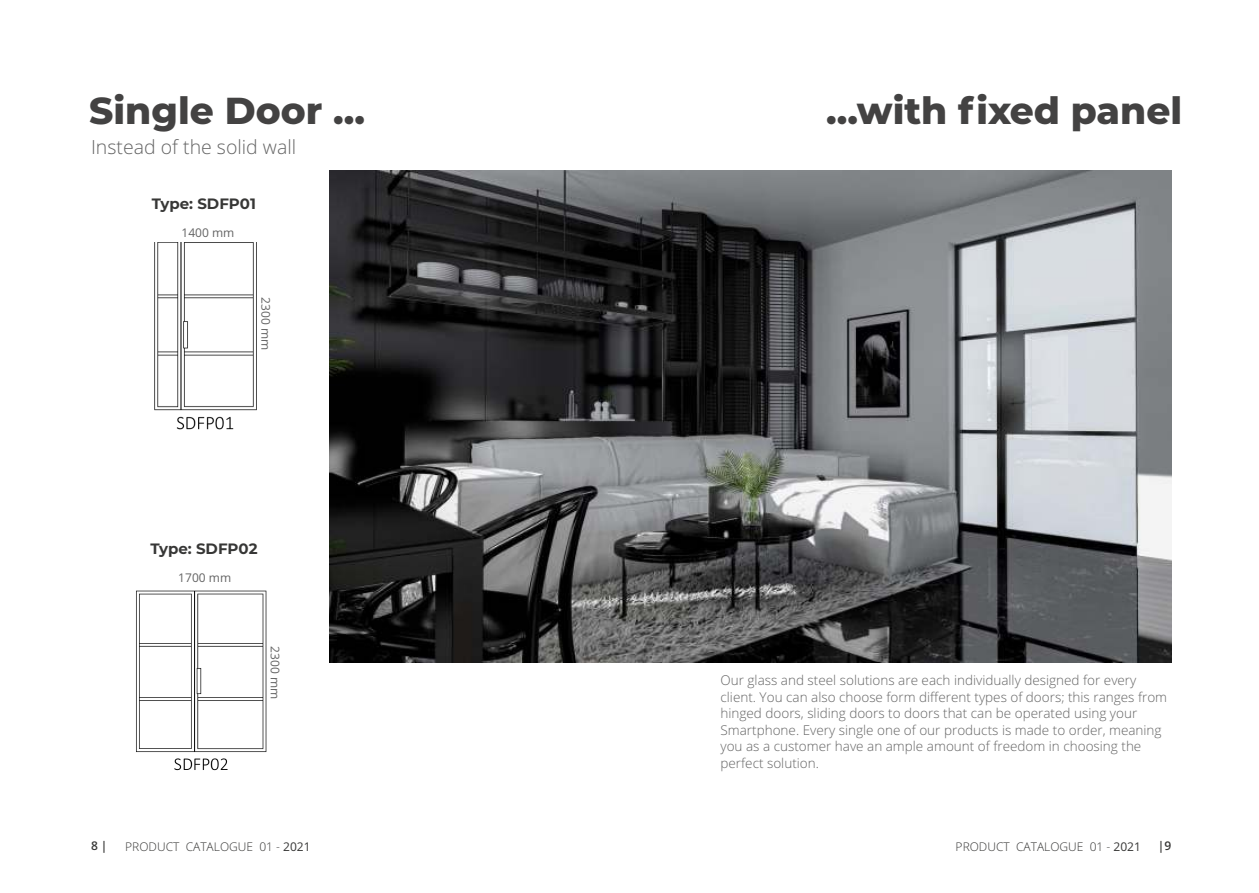
<style>
.page{position:relative;width:1259px;height:893px;background:#fff}
.page>*{position:absolute;margin:0;border:0;box-sizing:border-box;transform-origin:0 0}
.t1{font:800 37.5px "Montserrat";color:#434242}
.t2{font:300 19.5px "Open Sans";color:#646464}
.t3{font:700 15px "Montserrat";color:#373736}
.t4{font:300 13.5px/16.5px "Open Sans";color:#646464}
.t5{font:300 12px "Open Sans";color:#373736}
.t6{font:12px "Open Sans";color:#646464}
.t7{font:600 12px "Open Sans";color:#373736}
.s1{font-weight:400}
</style>
<div class="page">
<img style="left:329px;top:170px;width:842px;height:493px">
<img style="left:154px;top:242px;width:103px;height:188px">
<img style="left:136px;top:590px;width:131px;height:181px">
<h1 class="t1" style="left:89px;top:88px;width:277px">Single Door ...</h1>
<h1 class="t1" style="left:826px;top:88px;width:358px">...with fixed panel</h1>
<h2 class="t2" style="left:91px;top:139px;width:207px">Instead of the solid wall</h2>
<p class="t3" style="left:152px;top:194px;width:105px">Type: SDFP01</p>
<p class="t6" style="left:181px;top:228px;width:54px">1400 mm</p>
<p class="t6" style="left:271px;top:297px;width:54px;rotate:90deg">2300 mm</p>
<p class="t3" style="left:151px;top:539px;width:108px">Type: SDFP02</p>
<p class="t6" style="left:178px;top:573px;width:54px">1700 mm</p>
<p class="t6" style="left:280px;top:646px;width:54px;rotate:90deg">2300 mm</p>
<p class="t4" style="left:720px;top:673px;width:448px">Our glass and steel solutions are each individually designed for every client. You can also choose form different types of doors; this ranges from hinged doors, sliding doors to doors that can be operated using your Smartphone. Every single one of our products is made to order, meaning you as a customer have an ample amount of freedom in choosing the perfect solution.</p>
<p class="t7" style="left:91px;top:841px;width:18px">8 |</p>
<p class="t5" style="left:125px;top:842px;width:187px">PRODUCT CATALOGUE 01 - <span class="s1">2021</span></p>
<p class="t5" style="left:955px;top:841px;width:187px">PRODUCT CATALOGUE 01 - <span class="s1">2021</span></p>
<p class="t7" style="left:1158px;top:841px;width:15px">|9</p>
</div>
